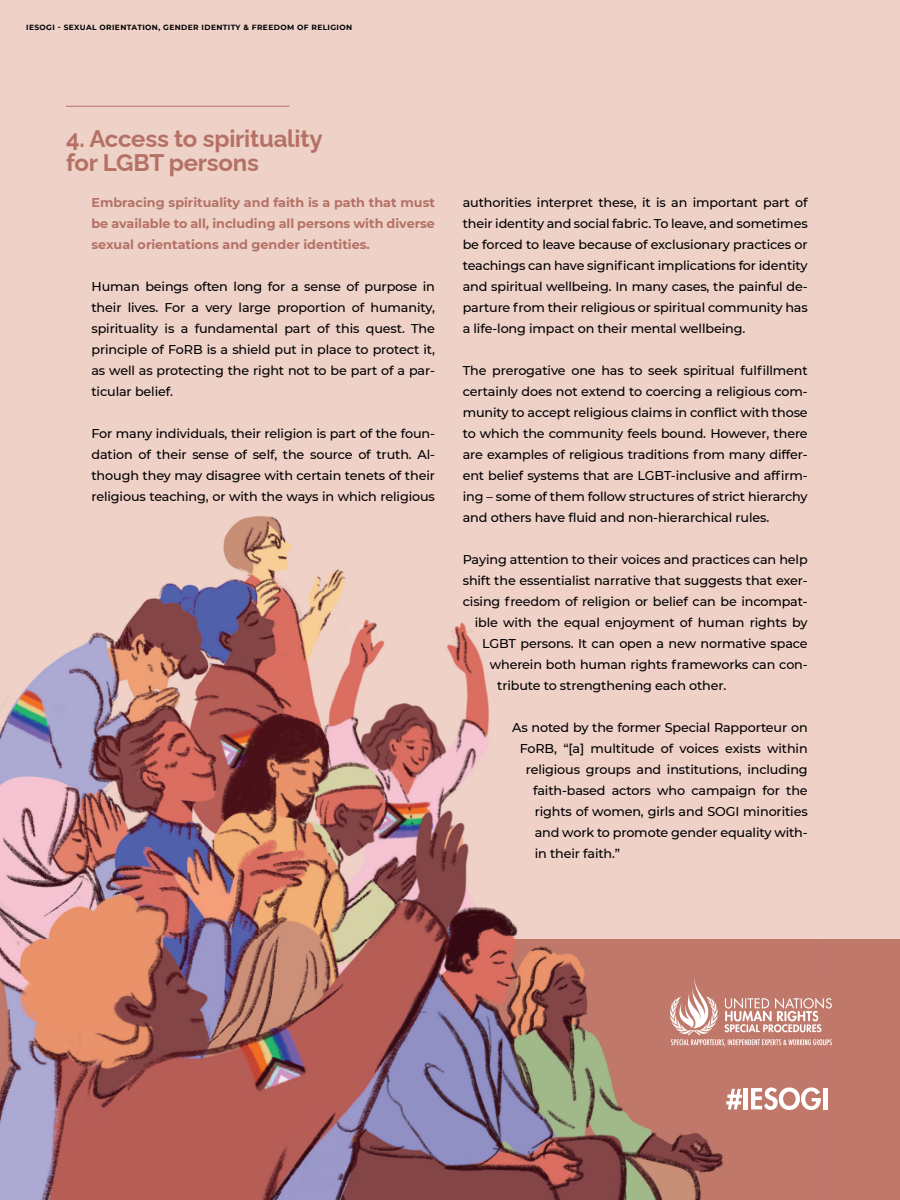
<style>
.page{position:relative;width:900px;height:1200px;background:#fff}
.page>*{position:absolute;margin:0;border:0;box-sizing:border-box;transform-origin:0 0}
.t1{font:700 24px/24px "Raleway";letter-spacing:-.01em;color:#b57166}
.t2{font:500 12.75px/21px "Montserrat";letter-spacing:-.01em;color:#000001;text-align:justify}
.t3{font:700 12.75px/21px "Montserrat";color:#b57166;text-align:justify}
.t4{font:700 7.5px "Montserrat";letter-spacing:.05em;color:#000001}
</style>
<div class="page">
<div style="left:0;top:0;width:900px;height:939px;background:#eed1c7"></div>
<img style="left:0;top:455px;width:817px;height:745px">
<img style="left:654px;top:972px;width:97px;height:88px">
<svg style="left:726px;top:1089px;width:16px;height:20px"></svg>
<hr style="left:744px;top:1088px;width:4px;height:21px;background:#fff">
<svg style="left:751px;top:939px;width:149px;height:261px;background:#c27e71"></svg>
<hr style="left:823px;top:1088px;width:4px;height:21px;background:#fff">
<hr style="left:66px;top:106px;width:224px;height:1px;background:#b57166">
<p class="t4" style="left:26px;top:22px;width:328px">IESOGI - SEXUAL ORIENTATION, GENDER IDENTITY &amp; FREEDOM OF RELIGION</p>
<h1 class="t1" style="left:66px;top:124px;width:258px">4. Access to spirituality for LGBT persons</h1>
<p class="t3" style="left:92px;top:191px;width:345px">Embracing spirituality and faith is a path that must be available to all, including all persons with diverse sexual orientations and gender identities.</p>
<p class="t2" style="left:92px;top:276px;width:345px">Human beings often long for a sense of purpose in their lives. For a very large proportion of humanity, spirituality is a fundamental part of this quest. The principle of FoRB is a shield put in place to protect it, as well as protecting the right not to be part of a par&shy;ticular belief.</p>
<p class="t2" style="left:92px;top:423px;width:345px">For many individuals, their religion is part of the foun&shy;dation of their sense of self, the source of truth. Al&shy;though they may disagree with certain tenets of their religious teaching, or with the ways in which religious</p>
<p class="t2" style="left:463px;top:192px;width:347px">authorities interpret these, it is an important part of their identity and social fabric. To leave, and sometimes be forced to leave because of exclusionary practices or teachings can have significant implications for identity and spiritual wellbeing. In many cases, the painful de&shy;parture from their religious or spiritual community has a life-long impact on their mental wellbeing.</p>
<p class="t2" style="left:463px;top:360px;width:347px">The prerogative one has to seek spiritual fulfillment certainly does not extend to coercing a religious com&shy;munity to accept religious claims in conflict with those to which the community feels bound. However, there are examples of religious traditions from many differ&shy;ent belief systems that are LGBT-inclusive and affirm&shy;ing – some of them follow structures of strict hierarchy and others have fluid and non-hierarchical rules.</p>
<p class="t2" style="left:463px;top:549px;width:347px">Paying attention to their voices and practices can help</p>
<p class="t2" style="left:463px;top:570px;width:347px">shift the essentialist narrative that suggests that exer-</p>
<p class="t2" style="left:463px;top:591px;width:346px">cising freedom of religion or belief can be incompat-</p>
<p class="t2" style="left:475px;top:612px;width:334px">ible with the equal enjoyment of human rights by</p>
<p class="t2" style="left:482px;top:633px;width:327px">LGBT persons. It can open a new normative space</p>
<p class="t2" style="left:490px;top:654px;width:320px">wherein both human rights frameworks can con-</p>
<p class="t2" style="left:497px;top:675px;width:231px">tribute to strengthening each other.</p>
<p class="t2" style="left:512px;top:717px;width:297px">As noted by the former Special Rapporteur on</p>
<p class="t2" style="left:520px;top:738px;width:290px">FoRB, “[a] multitude of voices exists within</p>
<p class="t2" style="left:526px;top:759px;width:284px">religious groups and institutions, including</p>
<p class="t2" style="left:533px;top:780px;width:276px">faith-based actors who campaign for the</p>
<p class="t2" style="left:535px;top:801px;width:275px">rights of women, girls and SOGI minorities</p>
<p class="t2" style="left:535px;top:822px;width:275px">and work to promote gender equality with-</p>
<p class="t2" style="left:535px;top:843px;width:87px">in their faith.”</p>
</div>
